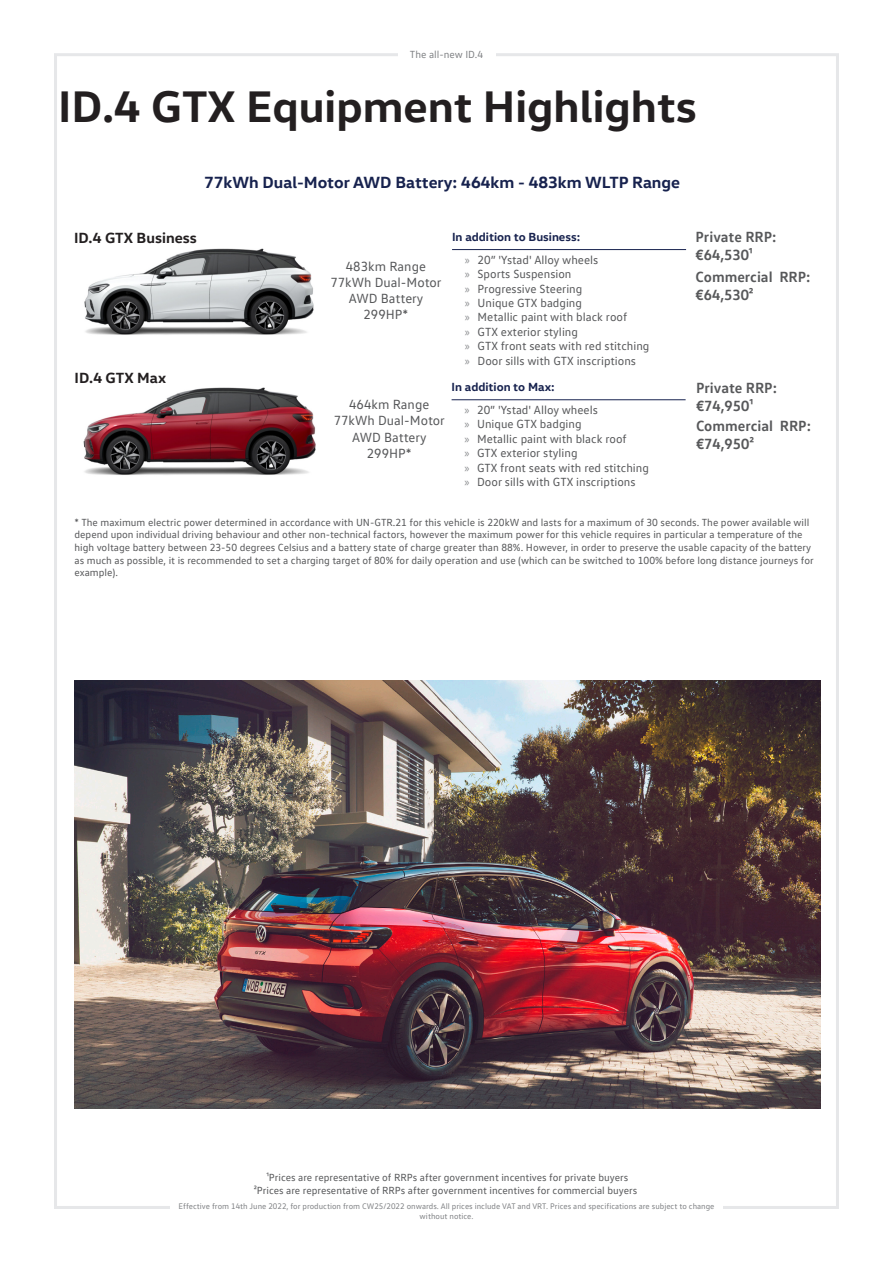
<style>
.page{position:relative;width:893px;height:1263px;background:#fff}
.page>*{position:absolute;margin:0;border:0;box-sizing:border-box;transform-origin:0 0}
.Page_heading{font:700 45px "VW Head";color:#231f20}
.Page_heading-2{font:700 16.5px "VW Head";color:#17224e}
.t1{font:700 15px "VW Text";color:#57585a}
.t2{font:700 15px "VW Head";color:#231f20}
.t3{font:13.5px/16.2px "VW Text";color:#57585a;text-align:center}
.t4{font:12px "VW Text";color:#57585a}
.List_headings_-_spac{font:700 12px "VW Head";color:#17224e}
.t5{font:10.5px/12.6px "VW Text";color:#57585a}
.t6{font:10.5px "VW Text";color:#808285}
.t7{font:8.25px/9.9px "VW Text";color:#808285;text-align:center}
.s1{font-family:"Myriad Pro";color:#87898c}
</style>
<div class="page">
<img style="left:83px;top:387px;width:233px;height:88px">
<img style="left:84px;top:248px;width:230px;height:87px">
<hr style="left:452px;top:249px;width:234px;height:1px;background:#17224e">
<hr style="left:452px;top:399px;width:234px;height:1px;background:#17224e">
<img style="left:74px;top:681px;width:747px;height:428px">
<p class="t6" style="left:410px;top:47px;width:75px">The all-new ID.4</p>
<p class="Page_heading" style="left:58px;top:77px;width:640px">ID.4 GTX Equipment Highlights</p>
<p class="Page_heading-2" style="left:204px;top:172px;width:477px">77kWh Dual-Motor AWD Battery: 464km - 483km WLTP Range</p>
<p class="t2" style="left:74px;top:228px;width:124px">ID.4 GTX Business</p>
<p class="t2" style="left:75px;top:368px;width:93px">ID.4 GTX Max</p>
<p class="List_headings_-_spac" style="left:452px;top:229px;width:130px">In addition to Business:</p>
<p class="t4" style="left:465px;top:252px;width:135px"><span class="s1">»</span> 20” 'Ystad' Alloy wheels</p>
<p class="t4" style="left:465px;top:267px;width:108px"><span class="s1">»</span> Sports Suspension</p>
<p class="t4" style="left:465px;top:281px;width:119px"><span class="s1">»</span> Progressive Steering</p>
<p class="t4" style="left:465px;top:295px;width:119px"><span class="s1">»</span> Unique GTX badging</p>
<p class="t4" style="left:465px;top:310px;width:164px"><span class="s1">»</span> Metallic paint with black roof</p>
<p class="t4" style="left:465px;top:324px;width:115px"><span class="s1">»</span> GTX exterior styling</p>
<p class="t4" style="left:465px;top:339px;width:186px"><span class="s1">»</span> GTX front seats with red stitching</p>
<p class="t4" style="left:465px;top:353px;width:173px"><span class="s1">»</span> Door sills with GTX inscriptions</p>
<p class="List_headings_-_spac" style="left:452px;top:379px;width:105px">In addition to Max:</p>
<p class="t4" style="left:464px;top:402px;width:135px"><span class="s1">»</span> 20” 'Ystad' Alloy wheels</p>
<p class="t4" style="left:464px;top:417px;width:119px"><span class="s1">»</span> Unique GTX badging</p>
<p class="t4" style="left:464px;top:431px;width:164px"><span class="s1">»</span> Metallic paint with black roof</p>
<p class="t4" style="left:464px;top:446px;width:115px"><span class="s1">»</span> GTX exterior styling</p>
<p class="t4" style="left:464px;top:460px;width:186px"><span class="s1">»</span> GTX front seats with red stitching</p>
<p class="t4" style="left:464px;top:474px;width:173px"><span class="s1">»</span> Door sills with GTX inscriptions</p>
<p class="t3" style="left:346px;top:258px;width:82px">483km Range</p>
<p class="t3" style="left:330px;top:274px;width:113px">77kWh Dual-Motor<br>AWD Battery</p>
<p class="t3" style="left:364px;top:306px;width:46px">299HP*</p>
<p class="t3" style="left:349px;top:396px;width:82px">464km Range</p>
<p class="t3" style="left:334px;top:412px;width:113px">77kWh Dual-Motor<br>AWD Battery</p>
<p class="t3" style="left:367px;top:445px;width:46px">299HP*</p>
<p class="t1" style="left:696px;top:227px;width:82px">Private RRP:</p>
<p class="t1" style="left:696px;top:245px;width:59px">€64,530¹</p>
<p class="t1" style="left:696px;top:267px;width:116px">Commercial RRP:</p>
<p class="t1" style="left:696px;top:285px;width:60px">€64,530²</p>
<p class="t1" style="left:696px;top:378px;width:82px">Private RRP:</p>
<p class="t1" style="left:696px;top:396px;width:59px">€74,950¹</p>
<p class="t1" style="left:696px;top:416px;width:116px">Commercial RRP:</p>
<p class="t1" style="left:696px;top:434px;width:60px">€74,950²</p>
<p class="t5" style="left:75px;top:515px;width:741px">* The maximum electric power determined in accordance with UN-GTR.21 for this vehicle is 220kW and lasts for a maximum of 30 seconds. The power available will depend upon individual driving behaviour and other non-technical factors, however the maximum power for this vehicle requires in particular a temperature of the high voltage battery between 23-50 degrees Celsius and a battery state of charge greater than 88%. However, in order to preserve the usable capacity of the battery as much as possible, it is recommended to set a charging target of 80% for daily operation and use (which can be switched to 100% before long distance journeys for example).</p>
<p class="t5" style="left:266px;top:1171px;width:364px">¹Prices are representative of RRPs after government incentives for private buyers</p>
<p class="t5" style="left:254px;top:1184px;width:385px">²Prices are representative of RRPs after government incentives for commercial buyers</p>
<p class="t7" style="left:179px;top:1201px;width:537px">Effective from 14th June 2022, for production from CW25/2022 onwards. All prices include VAT and VRT. Prices and specifications are subject to change without notice.</p>
</div>
